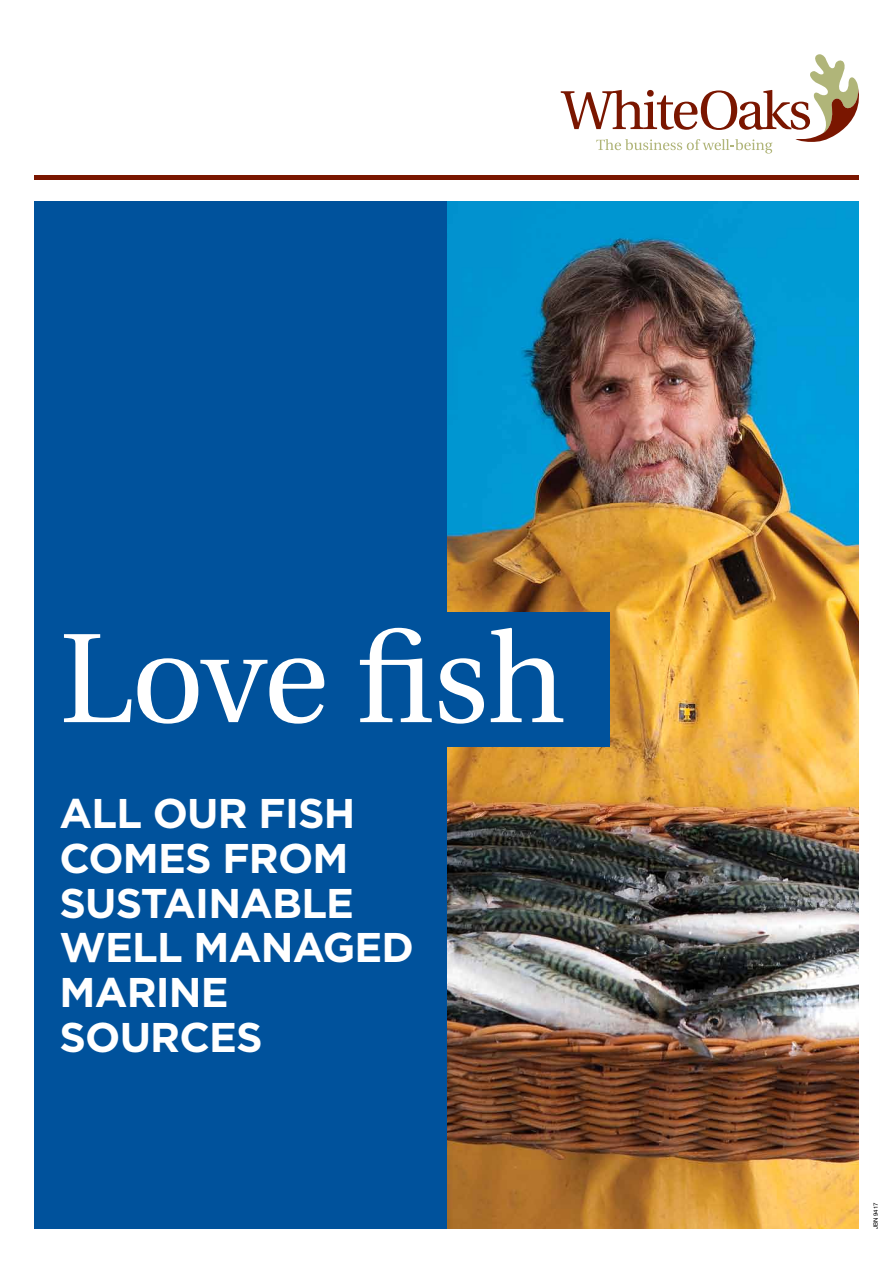
<style>
.page{position:relative;width:893px;height:1263px;background:#fff}
.page>*{position:absolute;margin:0;border:0;box-sizing:border-box;transform-origin:0 0}
.t1{font:127.05px "Utopia";letter-spacing:-.005em;color:#fff}
.t2{font:700 41.55px/44.7px "Gotham HTF";letter-spacing:-.02em;color:#fff}
.t3{font:6px "Helvetica";color:#000}
</style>
<div class="page">
<img style="left:446px;top:201px;width:413px;height:1028px">
<div style="left:34px;top:201px;width:412px;height:1028px;background:#00529c"></div>
<svg style="left:561px;top:54px;width:298px;height:100px"></svg>
<div style="left:34px;top:175px;width:825px;height:5px;background:#7a1600"></div>
<div style="left:34px;top:612px;width:575px;height:134px;background:#00529c"></div>
<h1 class="t1" style="left:60px;top:609px;width:507px">Love fish</h1>
<p class="t2" style="left:60px;top:790px;width:356px">ALL OUR FISH<br>COMES FROM<br>SUSTAINABLE<br>WELL MANAGED<br>MARINE<br>SOURCES</p>
<p class="t3" style="left:871px;top:1229px;width:28px;rotate:-90deg">JBN 9417</p>
</div>
